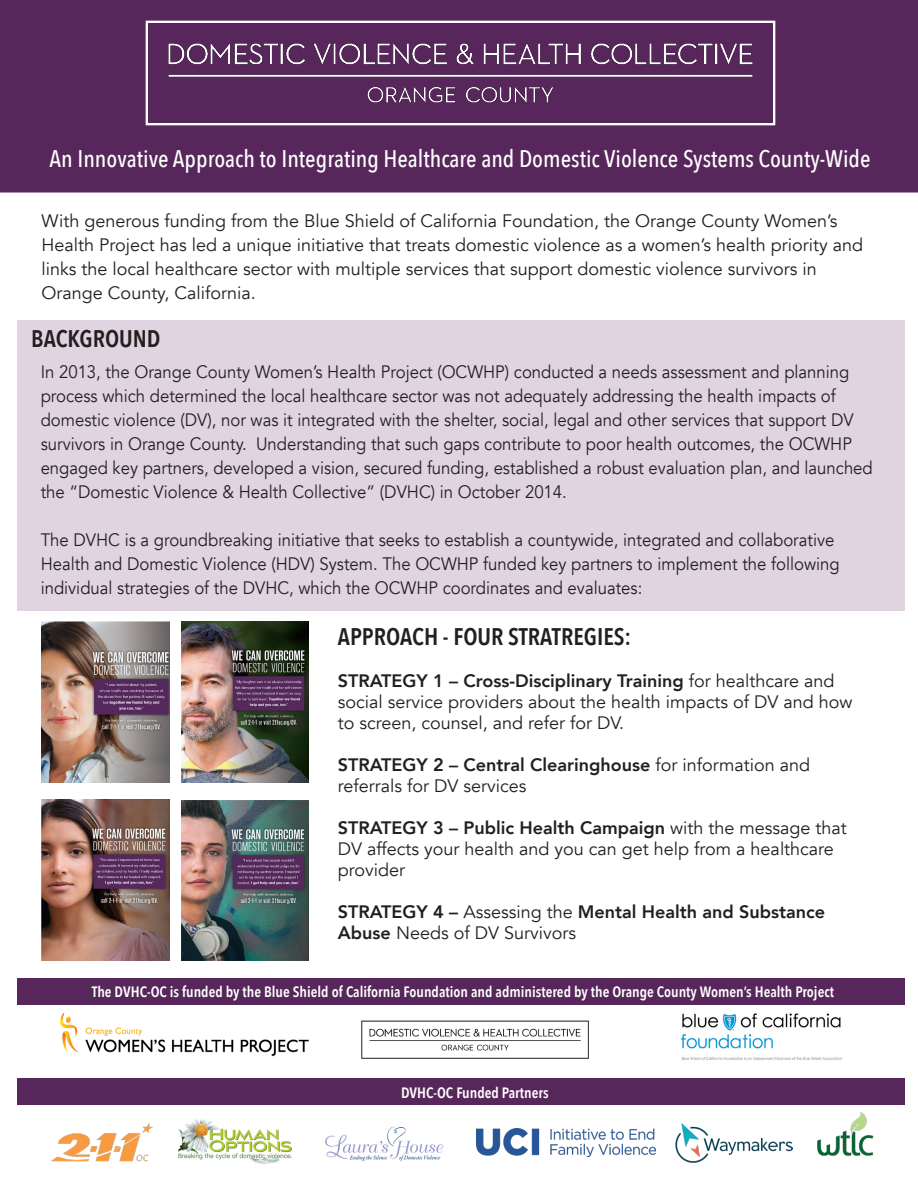
<style>
.page{position:relative;width:918px;height:1188px;background:#fff}
.page>*{position:absolute;margin:0;border:0;box-sizing:border-box;transform-origin:0 0}
.t1{font:500 24px "Avenir Next Condensed";color:#fff}
.t2{font:600 24px "Avenir Next Condensed";color:#231f20}
.t3{font:18px/24px "Avenir";color:#231f20;scale:.93 1}
.t4{font:18px/21px "Avenir";color:#231f20}
.t5{font:800 18px/21px "Avenir";color:#231f20}
.t6{font:600 15px "Avenir Next Condensed";color:#fff}
.s1{font-weight:800}
.s2{font-weight:400}
</style>
<div class="page">
<img style="left:60px;top:1013px;width:249px;height:44px">
<img style="left:361px;top:1020px;width:228px;height:39px">
<img style="left:681px;top:1013px;width:161px;height:48px">
<div style="left:17px;top:979px;width:887px;height:26px;background:#57265b"></div>
<div style="left:0;top:0;width:918px;height:193px;background:#57265b"></div>
<div style="left:17px;top:320px;width:887px;height:290px;background:#dfd4df"></div>
<div style="left:17px;top:1079px;width:887px;height:26px;background:#57265b"></div>
<img style="left:51px;top:1123px;width:102px;height:39px">
<img style="left:179px;top:1119px;width:113px;height:46px">
<img style="left:325px;top:1126px;width:118px;height:36px">
<img style="left:477px;top:1129px;width:178px;height:28px">
<img style="left:817px;top:1112px;width:57px;height:44px">
<img style="left:676px;top:1123px;width:116px;height:39px">
<img style="left:131px;top:3px;width:658px;height:140px">
<img style="left:181px;top:800px;width:128px;height:161px">
<img style="left:42px;top:621px;width:127px;height:162px">
<img style="left:181px;top:622px;width:128px;height:161px">
<img style="left:42px;top:800px;width:127px;height:161px">
<h1 class="t1" style="left:50px;top:143px;width:823px">An Innovative Approach to Integrating Healthcare and Domestic Violence Systems County-Wide</h1>
<p class="t4" style="left:42px;top:209px;width:823px;line-height:24px">With generous funding from the Blue Shield of California Foundation, the Orange County Women’s Health Project has led a unique initiative that treats domestic violence as a women’s health priority and links the local healthcare sector with multiple services that support domestic violence survivors in Orange County, California.</p>
<h1 class="t2" style="left:31px;top:323px;width:131px">BACKGROUND</h1>
<p class="t3" style="left:41px;top:360px;width:896px">In 2013, the Orange County Women’s Health Project (OCWHP) conducted a needs assessment and planning process which determined the local healthcare sector was not adequately addressing the health impacts of domestic violence (DV), nor was it integrated with the shelter, social, legal and other services that support DV survivors in Orange County. Understanding that such gaps contribute to poor health outcomes, the OCWHP engaged key partners, developed a vision, secured funding, established a robust evaluation plan, and launched the “Domestic Violence &amp; Health Collective” (DVHC) in October 2014.</p>
<p class="t3" style="left:41px;top:528px;width:861px">The DVHC is a groundbreaking initiative that seeks to establish a countywide, integrated and collaborative<br>Health and Domestic Violence (HDV) System. The OCWHP funded key partners to implement the following individual strategies of the DVHC, which the OCWHP coordinates and evaluates:</p>
<h1 class="t2" style="left:338px;top:621px;width:295px">APPROACH - FOUR STRATREGIES:</h1>
<p class="t4" style="left:338px;top:670px;width:516px"><span class="s1">STRATEGY 1 – Cross-Disciplinary Training</span> for healthcare and social service providers about the health impacts of DV and how to screen, counsel, and refer for DV.</p>
<p class="t4" style="left:338px;top:754px;width:474px"><span class="s1">STRATEGY 2 – Central Clearinghouse</span> for information and referrals for DV services</p>
<p class="t4" style="left:338px;top:817px;width:511px"><span class="s1">STRATEGY 3 – Public Health Campaign</span> with the message that<br>DV affects your health and you can get help from a healthcare provider</p>
<p class="t5" style="left:338px;top:901px;width:489px">STRATEGY 4 – <span class="s2">Assessing the</span> Mental Health and Substance<br>Abuse <span class="s2">Needs of DV Survivors</span></p>
<p class="t6" style="left:92px;top:982px;width:744px">The DVHC-OC is funded by the Blue Shield of California Foundation and administered by the Orange County Women’s Health Project</p>
<p class="t6" style="left:401px;top:1083px;width:149px">DVHC-OC Funded Partners</p>
</div>
